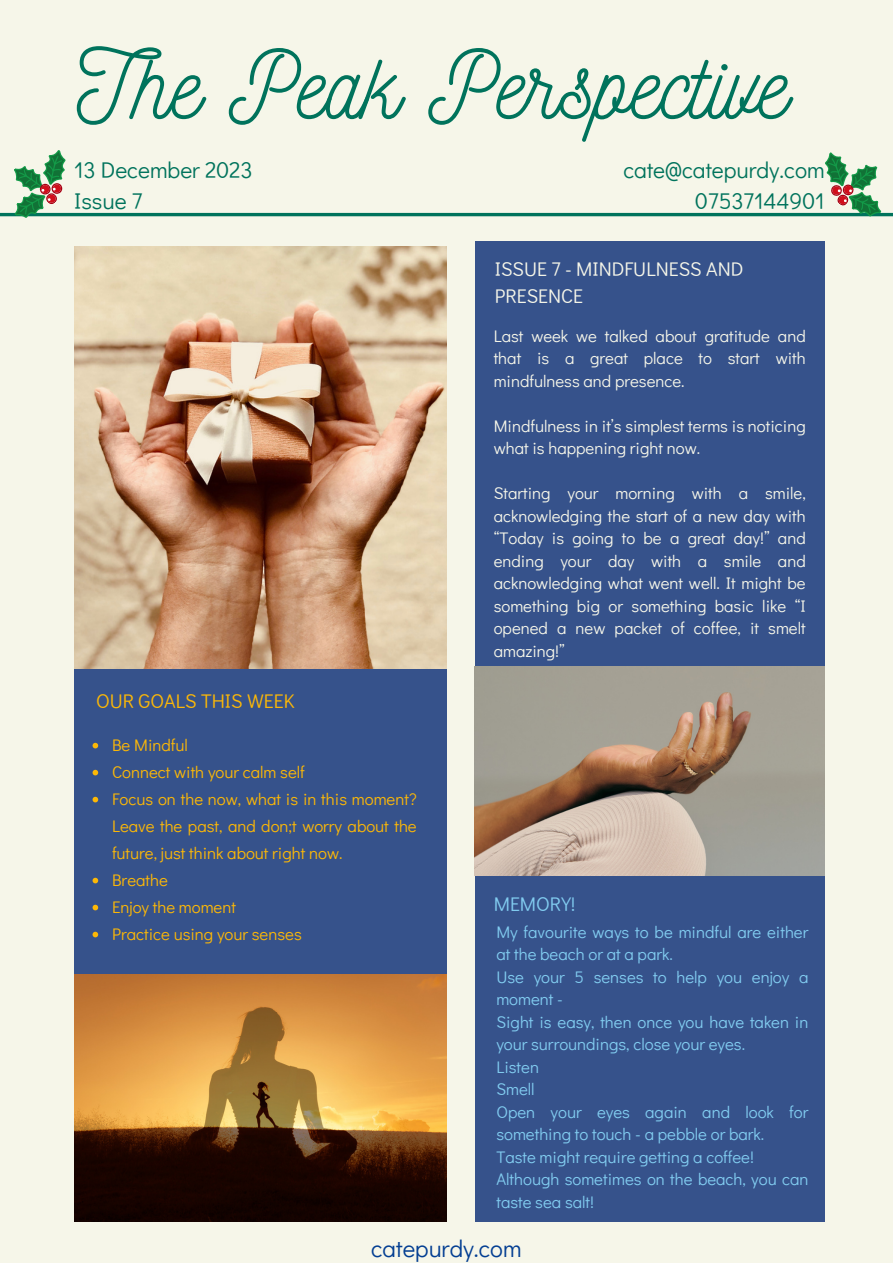
<style>
.page{position:relative;width:893px;height:1264px;background:#fff}
.page>*{position:absolute;margin:0;border:0;box-sizing:border-box;transform-origin:0 0}
.t1{font:92.85px "Nickainley";color:#00735c}
.t2{font:24px "Didact Gothic";color:#033e92}
.t3{font:22.8px "Didact Gothic";color:#00735c}
.t4{font:19.8px/27px "Didact Gothic";color:#f6f6e9}
.t5{font:19.8px "Didact Gothic";color:#fdb806}
.t6{font:19.8px "Didact Gothic";color:#81ccf0}
.t7{font:16.8px/22.5px "Didact Gothic";color:#f6f6e9;text-align:justify}
.t8{font:16.8px/22.5px "Didact Gothic";color:#81ccf0}
.t9{font:16.8px/27px "Didact Gothic";color:#fdb806;text-align:justify}
</style>
<div class="page">
<div style="left:0;top:0;width:892px;height:1262px;background:#f6f6e9"></div>
<div style="left:74px;top:666px;width:372px;height:494px;background:#36528b"></div>
<img style="left:74px;top:247px;width:372px;height:421px">
<div style="left:475px;top:875px;width:349px;height:346px;background:#36528b"></div>
<div style="left:475px;top:242px;width:349px;height:488px;background:#36528b"></div>
<img style="left:475px;top:666px;width:349px;height:209px">
<img style="left:74px;top:974px;width:372px;height:247px">
<hr style="left:0;top:213px;width:892px;height:3px;background:#00735c">
<svg style="left:815px;top:152px;width:70px;height:65px"></svg>
<svg style="left:9px;top:150px;width:66px;height:68px"></svg>
<svg style="left:93px;top:742px;width:5px;height:6px"></svg>
<svg style="left:93px;top:769px;width:5px;height:6px"></svg>
<svg style="left:93px;top:796px;width:5px;height:6px"></svg>
<svg style="left:93px;top:877px;width:5px;height:6px"></svg>
<svg style="left:93px;top:904px;width:5px;height:6px"></svg>
<svg style="left:93px;top:931px;width:5px;height:6px"></svg>
<p class="t1" style="left:77px;top:26px;width:712px">The Peak Perspective</p>
<p class="t3" style="left:74px;top:154px;width:180px">13 December 2023</p>
<p class="t3" style="left:74px;top:185px;width:70px">Issue 7</p>
<p class="t3" style="left:623px;top:154px;width:203px">cate@catepurdy.com</p>
<p class="t3" style="left:695px;top:185px;width:131px">07537144901</p>
<p class="t5" style="left:96px;top:687px;width:200px">OUR GOALS THIS WEEK</p>
<p class="t9" style="left:112px;top:730px;width:77px">Be Mindful</p>
<p class="t9" style="left:112px;top:757px;width:194px">Connect with your calm self</p>
<p class="t9" style="left:112px;top:784px;width:306px">Focus on the now, what is in this moment?<br>Leave the past, and don;t worry about the future, just think about right now.</p>
<p class="t9" style="left:112px;top:865px;width:57px">Breathe</p>
<p class="t9" style="left:112px;top:892px;width:125px">Enjoy the moment</p>
<p class="t9" style="left:112px;top:919px;width:191px">Practice using your senses</p>
<p class="t4" style="left:494px;top:254px;width:250px">ISSUE 7 - MINDFULNESS AND<br>PRESENCE</p>
<p class="t7" style="left:493px;top:324px;width:313px">Last week we talked about gratitude and that is a great place to start with mindfulness and presence.</p>
<p class="t7" style="left:493px;top:414px;width:313px">Mindfulness in it’s simplest terms is noticing what is happening right now.</p>
<p class="t7" style="left:493px;top:481px;width:313px">Starting your morning with a smile, acknowledging the start of a new day with “Today is going to be a great day!” and ending your day with a smile and acknowledging what went well. It might be something big or something basic like “I opened a new packet of coffee, it smelt amazing!”</p>
<p class="t6" style="left:493px;top:890px;width:83px">MEMORY!</p>
<p class="t8" style="left:496px;top:920px;width:313px">My favourite ways to be mindful are either at the beach or at a park.</p>
<p class="t8" style="left:496px;top:965px;width:313px">Use your 5 senses to help you enjoy a moment -</p>
<p class="t8" style="left:496px;top:1010px;width:313px">Sight is easy, then once you have taken in your surroundings, close your eyes.</p>
<p class="t8" style="left:496px;top:1054px;width:44px">Listen</p>
<p class="t8" style="left:496px;top:1077px;width:40px">Smell</p>
<p class="t8" style="left:496px;top:1099px;width:313px">Open your eyes again and look for something to touch - a pebble or bark.</p>
<p class="t8" style="left:496px;top:1144px;width:259px">Taste might require getting a coffee!</p>
<p class="t8" style="left:496px;top:1167px;width:313px">Although sometimes on the beach, you can taste sea salt!</p>
<p class="t2" style="left:371px;top:1231px;width:152px">catepurdy.com</p>
</div>
